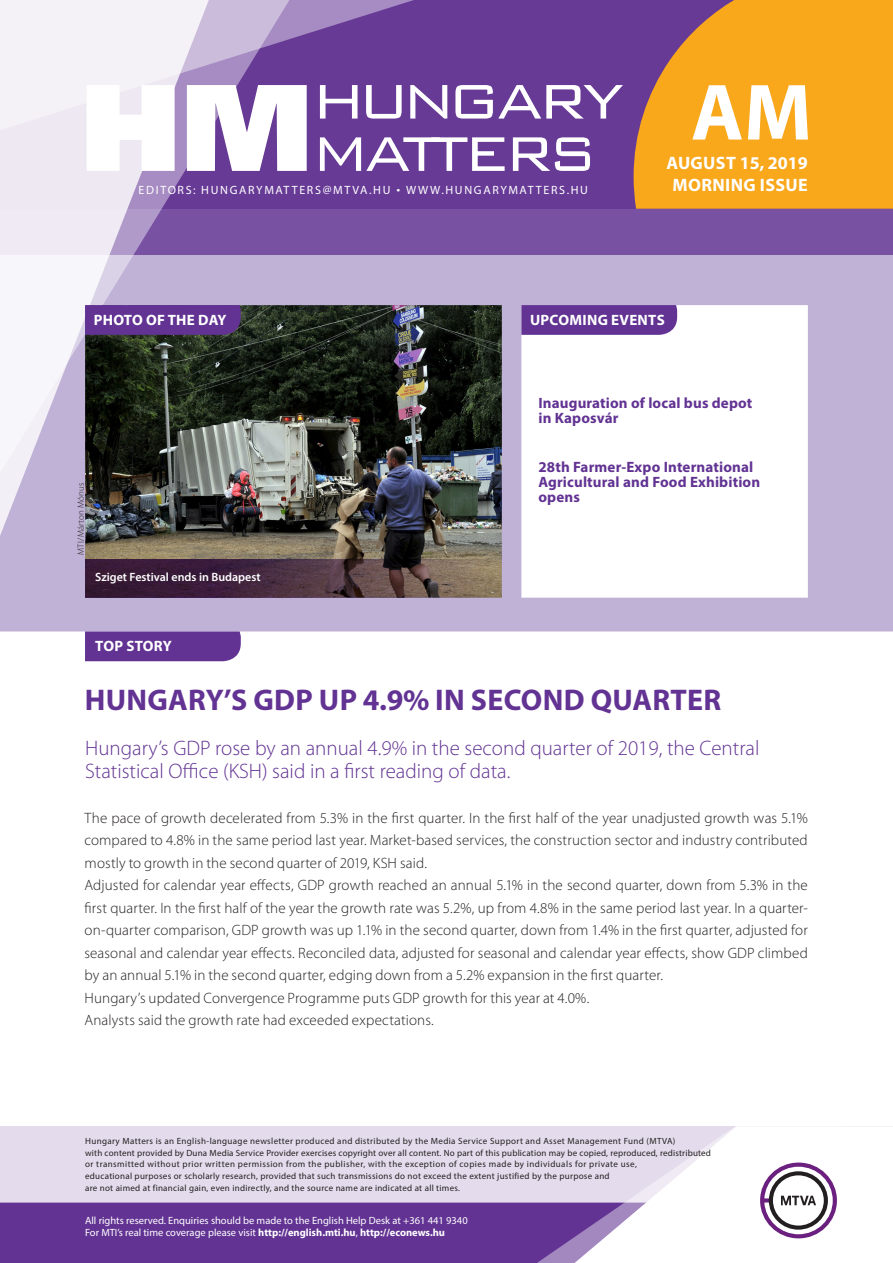
<style>
.page{position:relative;width:893px;height:1263px;background:#fff}
.page>*{position:absolute;margin:0;border:0;box-sizing:border-box;transform-origin:0 0}
.t1{font:700 80.55px "Myriad Pro";color:#fff}
.t2{font:700 30px "Myriad Pro";letter-spacing:.01em;color:#623393}
.t3{font:300 21px/22.5px "Myriad Pro";color:#623393}
.t4{font:700 18px/22.5px "Myriad Pro";letter-spacing:.02em;color:#fff;text-align:center}
.t5{font:300 15px/22.5px "Myriad Pro";letter-spacing:.01em;color:#231f20}
.t6{font:700 15px/15px "Myriad Pro";letter-spacing:.01em;color:#623393}
.t7{font:700 15px "Myriad Pro";letter-spacing:.02em;color:#fff}
.t8{font:12px "Myriad Pro";letter-spacing:.14em;color:#fff}
.t9{font:600 12px "Myriad Pro";color:#fff}
.t10{font:10.5px/12px "Myriad Pro";color:#fff}
.t11{font:9px/12px "Myriad Pro";letter-spacing:.03em;color:#231f20}
.t12{font:300 9px "Myriad Pro";letter-spacing:.03em;color:#231f20}
.s1{font-family:"Geogrotesque"}
.s2{font-weight:700}
</style>
<div class="page">
<div style="left:0;top:1126px;width:893px;height:137px;background:#e4dcec"></div>
<div style="left:0;top:1202px;width:506px;height:61px;background:#623393"></div>
<svg style="left:506px;top:1202px;width:69px;height:61px;background:#6b3e99"></svg>
<svg style="left:575px;top:1126px;width:318px;height:137px"></svg>
<svg style="left:0;top:255px;width:893px;height:376px"></svg>
<div style="left:0;top:0;width:893px;height:255px;background:linear-gradient(to bottom,#633493,#72489e)"></div>
<svg style="left:634px;top:0;width:259px;height:209px;background:#ea9c26"></svg>
<svg style="left:225px;top:221px;width:83px;height:287px;background:#6d6974"></svg>
<svg style="left:225px;top:0;width:257px;height:221px;background:#744c9f"></svg>
<svg style="left:0;top:0;width:225px;height:610px"></svg>
<svg style="left:87px;top:85px;width:88px;height:86px"></svg>
<svg style="left:187px;top:85px;width:120px;height:86px"></svg>
<svg style="left:320px;top:85px;width:37px;height:34px"></svg>
<svg style="left:366px;top:85px;width:36px;height:34px"></svg>
<svg style="left:410px;top:85px;width:37px;height:34px"></svg>
<svg style="left:455px;top:85px;width:168px;height:34px"></svg>
<svg style="left:320px;top:137px;width:185px;height:34px"></svg>
<svg style="left:513px;top:137px;width:77px;height:34px"></svg>
<div style="left:85px;top:631px;width:156px;height:30px;background:#623393"></div>
<svg style="left:521px;top:305px;width:156px;height:30px;background:#653795"></svg>
<div style="left:85px;top:305px;width:156px;height:30px;background:#623393"></div>
<svg style="left:85px;top:559px;width:417px;height:39px;background:#513844"></svg>
<p class="t8" style="left:139px;top:182px;width:451px">Editors: hungarymatte rs@mtva.hu <span class="s1">¬</span> www.hungarymatte rs.hu</p>
<h1 class="t1" style="left:691px;top:60px;width:114px">AM</h1>
<p class="t4" style="left:666px;top:151px;width:143px">August 15, 2019 morning issue</p>
<p class="t7" style="left:94px;top:310px;width:31px">Photo</p>
<p class="t7" style="left:146px;top:310px;width:82px">of the day</p>
<p class="t7" style="left:530px;top:310px;width:128px">Upcoming events</p>
<p class="t12" style="left:76px;top:555px;width:74px;rotate:-90deg">MTI/Márton Mónus</p>
<p class="t9" style="left:95px;top:569px;width:167px">Sziget Festival ends in Budapest</p>
<p class="t7" style="left:95px;top:636px;width:78px">TOP STORY</p>
<p class="t6" style="left:538px;top:394px;width:216px">Inauguration of local bus depot in Kaposvár</p>
<p class="t6" style="left:538px;top:459px;width:223px">28th Farmer-Expo International<br>Agricultural and Food Exhibition opens</p>
<h2 class="t2" style="left:85px;top:680px;width:42px">HUNG</h2>
<h2 class="t2" style="left:168px;top:680px;width:502px">ARY’S GDP UP 4.9% IN SECON D QUARTER</h2>
<h3 class="t3" style="left:85px;top:737px;width:676px">Hungary’s GDP rose by an annual 4.9% in the second quarter of 2019, the Central<br>Statistical Office (KSH) said in a first reading of data.</h3>
<p class="t5" style="left:85px;top:806px;width:725px">The pace of growth decelerated from 5.3% in the first quarter. In the first half of the year unadjusted growth was 5.1% compared to 4.8% in the same period last year. Market-based services, the construction sector and industry contributed mostly to growth in the second quarter of 2019, KSH said.<br>Adjusted for calendar year effects, GDP growth reached an annual 5.1% in the second quarter, down from 5.3% in the first quarter. In the first half of the year the growth rate was 5.2%, up from 4.8% in the same period last year. In a quarter&shy;on-quarter comparison, GDP growth was up 1.1% in the second quarter, down from 1.4% in the first quarter, adjusted for seasonal and calendar year effects. Reconciled data, adjusted for seasonal and calendar year effects, show GDP climbed by an annual 5.1% in the second quarter, edging down from a 5.2% expansion in the first quarter.<br>Hungary’s updated Convergence Programme puts GDP growth for this year at 4.0%.<br>Analysts said the growth rate had exceeded expectations.</p>
<p class="t11" style="left:85px;top:1134px;width:627px">Hungary Matters is an English-language newsletter produced and distributed by the Media Service Support and Asset Management Fund (MTVA)<br>with content provided by Duna Media Service Provider exercises copyright over all content. No part of this publication may be copied, reproduced, redistributed or transmitted without prior written permission from the publisher, with the exception of copies made by individuals for private use,<br>educational purposes or scholarly research, provided that such transmissions do not exceed the extent justified by the purpose and<br>are not aimed at financial gain, even indirectly, and the source name are indicated at all times.</p>
<p class="t10" style="left:85px;top:1214px;width:384px">All rights reserved. Enquiries should be made to the English Help Desk at +361 441 9340<br>For MTI’s real time coverage please visit <span class="s2">http://english.mti.hu</span>, <span class="s2">http://econews.hu</span></p>
</div>
